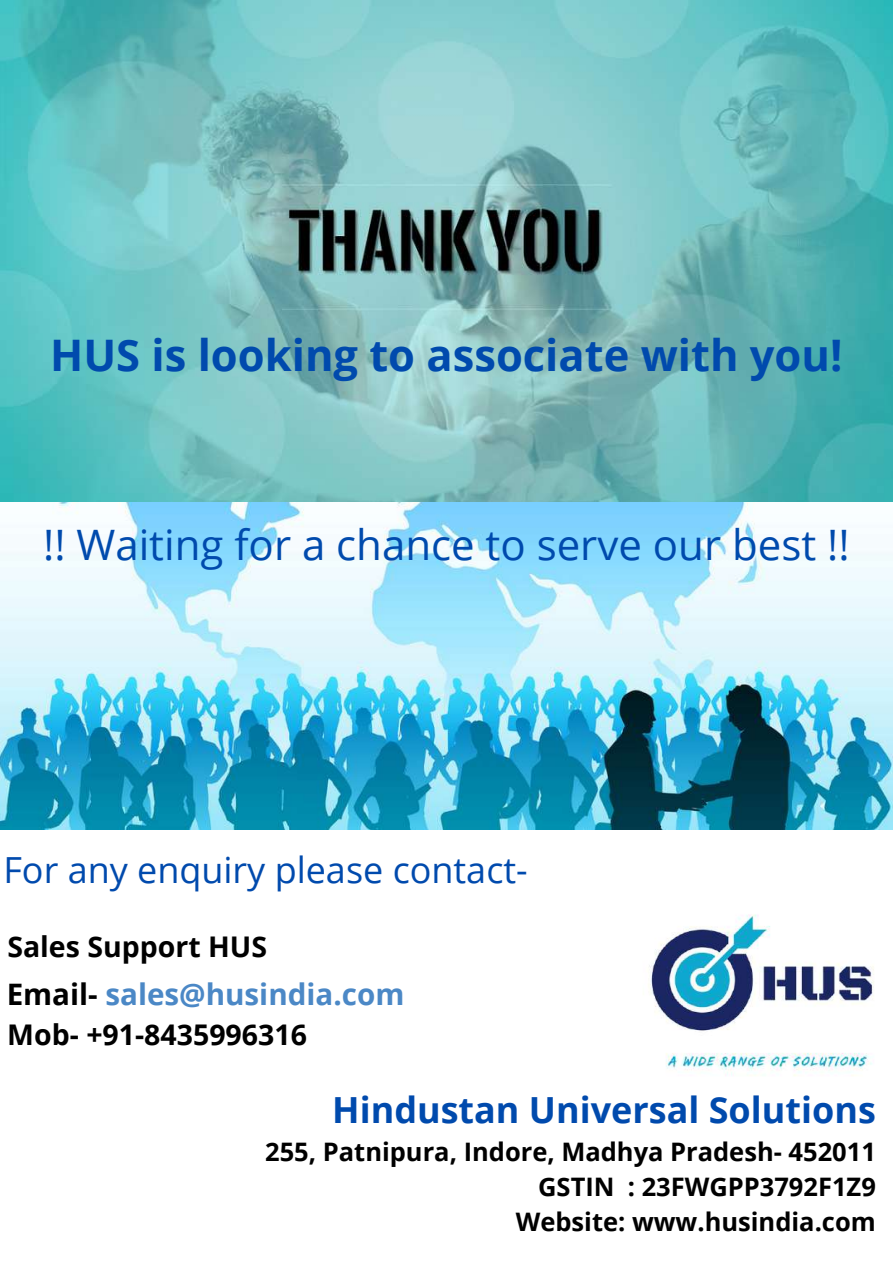
<style>
.page{position:relative;width:893px;height:1264px;background:#fff}
.page>*{position:absolute;margin:0;border:0;box-sizing:border-box;transform-origin:0 0}
.t1{font:700 43.5px "Open Sans";color:#004aad}
.t2{font:42px "Open Sans";color:#004aad}
.t3{font:36px "Open Sans";color:#004aad}
.t4{font:700 36px "Open Sans";color:#004aad}
.t5{font:700 29.55px "Open Sans";color:#4b88c6}
.t6{font:700 28.5px "Open Sans";color:#000}
.t7{font:700 25.5px/34.8px "Open Sans";color:#000;text-align:right}
.s1{color:#000}
</style>
<div class="page">
<img style="left:0;top:0;width:892px;height:829px">
<img style="left:648px;top:914px;width:226px;height:162px">
<h1 class="t1" style="left:50px;top:324px;width:793px">HUS is looking to associate with you!</h1>
<h2 class="t2" style="left:43px;top:515px;width:807px">!! Waiting for a chance to serve our best !!</h2>
<h3 class="t3" style="left:3px;top:845px;width:526px">For any enquiry please contact-</h3>
<p class="t6" style="left:7px;top:926px;width:261px">Sales Support HUS</p>
<p class="t5" style="left:7px;top:973px;width:399px"><span class="s1">Email-</span> sales@husindia.com</p>
<p class="t6" style="left:7px;top:1014px;width:301px">Mob- +91-8435996316</p>
<h3 class="t4" style="left:332px;top:1084px;width:545px">Hindustan Universal Solutions</h3>
<p class="t7" style="left:265px;top:1134px;width:612px">255, Patnipura, Indore, Madhya Pradesh- 452011<br>GSTIN : 23FWGPP3792F1Z9<br>Website: www.husindia.com</p>
</div>
